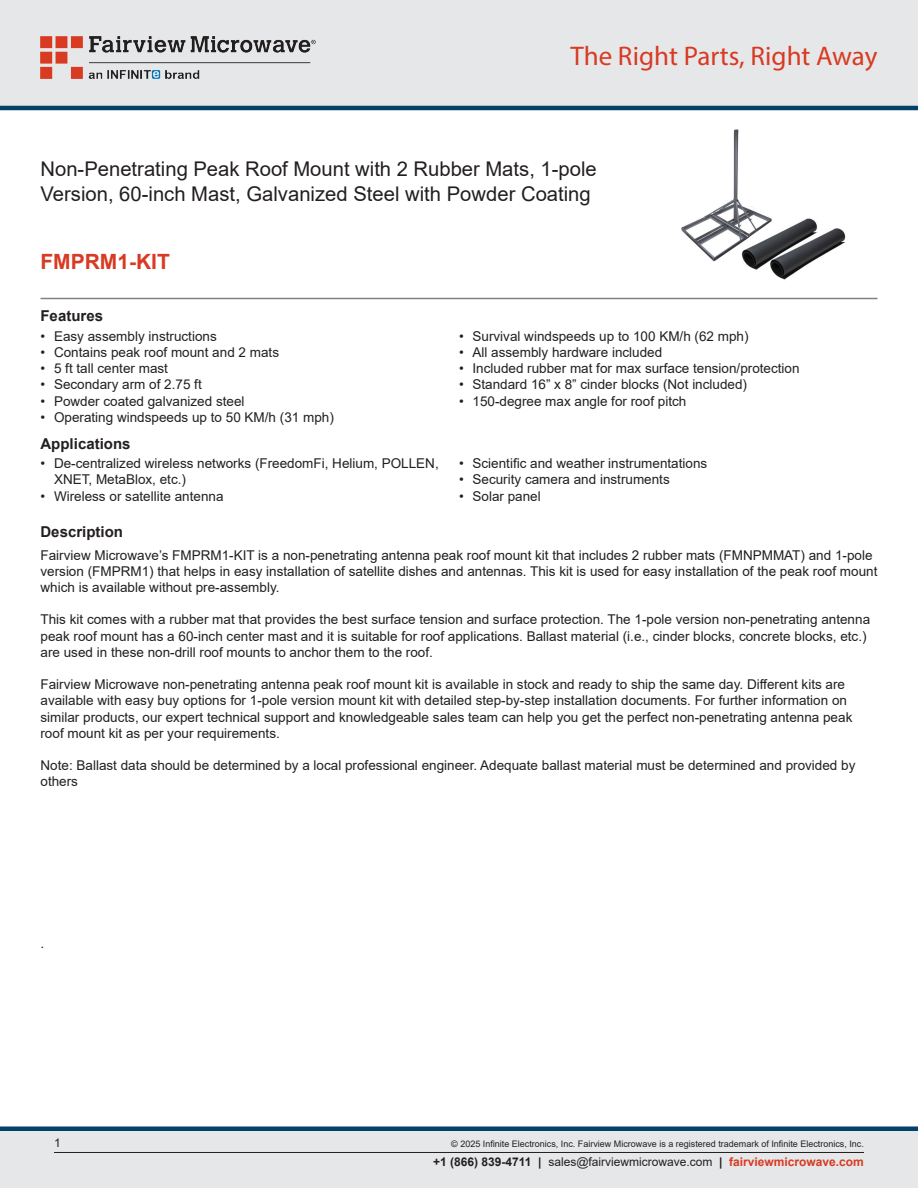
<style>
.page{position:relative;width:918px;height:1188px;background:#fff}
.page>*{position:absolute;margin:0;border:0;box-sizing:border-box;transform-origin:0 0}
.t1{font:27px "Myriad Pro";color:#d83a22}
.Branded_Part_No{font:700 21px "Arial";color:#d83a22}
.Web_Description_Para{font:20.25px/24.3px "Arial";color:#231f20}
.Head1{font:700 15px "Arial";color:#231f20}
.MarketingDescription{font:13.5px/16.2px "Arial";color:#231f20}
.t2{font:12px "Arial";color:#231f20}
.Copyright_disclaimer{font:9px "Arial";color:#231f20}
.s1{font-weight:700}
.s2{font-weight:700;color:#d83a22}
</style>
<div class="page">
<div style="left:0;top:1131px;width:918px;height:57px;background:#e6e7e9"></div>
<div style="left:0;top:1126px;width:918px;height:5px;background:#004268"></div>
<div style="left:0;top:0;width:918px;height:108px;background:#e6e7e9"></div>
<hr style="left:0;top:106px;width:918px;height:4px;background:#004268">
<img style="left:40px;top:36px;width:276px;height:42px">
<hr style="left:54px;top:1152px;width:810px;height:1px;background:#231f20">
<hr style="left:40px;top:298px;width:838px;height:1px;background:#808285">
<img style="left:681px;top:129px;width:165px;height:151px">
<h1 class="t1" style="left:571px;top:39px;width:308px">The Right Parts, Right Away</h1>
<h1 class="Web_Description_Para" style="left:40px;top:157px;width:558px">Non-Penetrating Peak Roof Mount with 2 Rubber Mats, 1-pole<br>Version, 60-inch Mast, Galvanized Steel with Powder Coating</h1>
<p class="Branded_Part_No" style="left:40px;top:247px;width:131px">FMPRM1-KIT</p>
<p class="Head1" style="left:40px;top:306px;width:64px">Features</p>
<p class="MarketingDescription" style="left:40px;top:328px;width:178px">• Easy assembly instructions</p>
<p class="MarketingDescription" style="left:40px;top:344px;width:240px">• Contains peak roof mount and 2 mats</p>
<p class="MarketingDescription" style="left:40px;top:360px;width:129px">• 5 ft tall center mast</p>
<p class="MarketingDescription" style="left:40px;top:376px;width:163px">• Secondary arm of 2.75 ft</p>
<p class="MarketingDescription" style="left:40px;top:393px;width:206px">• Powder coated galvanized steel</p>
<p class="MarketingDescription" style="left:40px;top:409px;width:295px">• Operating windspeeds up to 50 KM/h (31 mph)</p>
<p class="Head1" style="left:40px;top:433px;width:92px">Applications</p>
<p class="MarketingDescription" style="left:54px;top:455px;width:386px;text-indent:-14px">• De-centralized wireless networks (FreedomFi, Helium, POLLEN,<br>XNET, MetaBlox, etc.)</p>
<p class="MarketingDescription" style="left:40px;top:488px;width:185px">• Wireless or satellite antenna</p>
<p class="MarketingDescription" style="left:459px;top:328px;width:291px">• Survival windspeeds up to 100 KM/h (62 mph)</p>
<p class="MarketingDescription" style="left:459px;top:344px;width:205px">• All assembly hardware included</p>
<p class="MarketingDescription" style="left:459px;top:360px;width:342px">• Included rubber mat for max surface tension/protection</p>
<p class="MarketingDescription" style="left:459px;top:376px;width:290px">• Standard 16” x 8” cinder blocks (Not included)</p>
<p class="MarketingDescription" style="left:459px;top:393px;width:229px">• 150-degree max angle for roof pitch</p>
<p class="MarketingDescription" style="left:459px;top:455px;width:250px">• Scientific and weather instrumentations</p>
<p class="MarketingDescription" style="left:459px;top:471px;width:212px">• Security camera and instruments</p>
<p class="MarketingDescription" style="left:459px;top:488px;width:83px">• Solar panel</p>
<p class="Head1" style="left:40px;top:521px;width:84px">Description</p>
<p class="MarketingDescription" style="left:40px;top:547px;width:839px">Fairview Microwave’s FMPRM1-KIT is a non-penetrating antenna peak roof mount kit that includes 2 rubber mats (FMNPMMAT) and 1-pole version (FMPRM1) that helps in easy installation of satellite dishes and antennas. This kit is used for easy installation of the peak roof mount which is available without pre-assembly.</p>
<p class="MarketingDescription" style="left:40px;top:611px;width:831px">This kit comes with a rubber mat that provides the best surface tension and surface protection. The 1-pole version non-penetrating antenna peak roof mount has a 60-inch center mast and it is suitable for roof applications. Ballast material (i.e., cinder blocks, concrete blocks, etc.) are used in these non-drill roof mounts to anchor them to the roof.</p>
<p class="MarketingDescription" style="left:40px;top:676px;width:813px">Fairview Microwave non-penetrating antenna peak roof mount kit is available in stock and ready to ship the same day. Different kits are available with easy buy options for 1-pole version mount kit with detailed step-by-step installation documents. For further information on similar products, our expert technical support and knowledgeable sales team can help you get the perfect non-penetrating antenna peak roof mount kit as per your requirements.</p>
<p class="MarketingDescription" style="left:40px;top:757px;width:816px">Note: Ballast data should be determined by a local professional engineer. Adequate ballast material must be determined and provided by others</p>
<p class="MarketingDescription" style="left:40px;top:935px;width:5px">.</p>
<p class="t2" style="left:54px;top:1135px;width:8px">1</p>
<p class="Copyright_disclaimer" style="left:451px;top:1138px;width:414px">© 2025 Infinite Electronics, Inc. Fairview Microwave is a registered trademark of Infinite Electronics, Inc.</p>
<p class="t2" style="left:433px;top:1153px;width:432px"><span class="s1">+1 (866) 839-4711 |</span> sales@fairviewmicrowave.com <span class="s1">|</span> <span class="s2">fairviewmicrowave.com</span></p>
</div>
